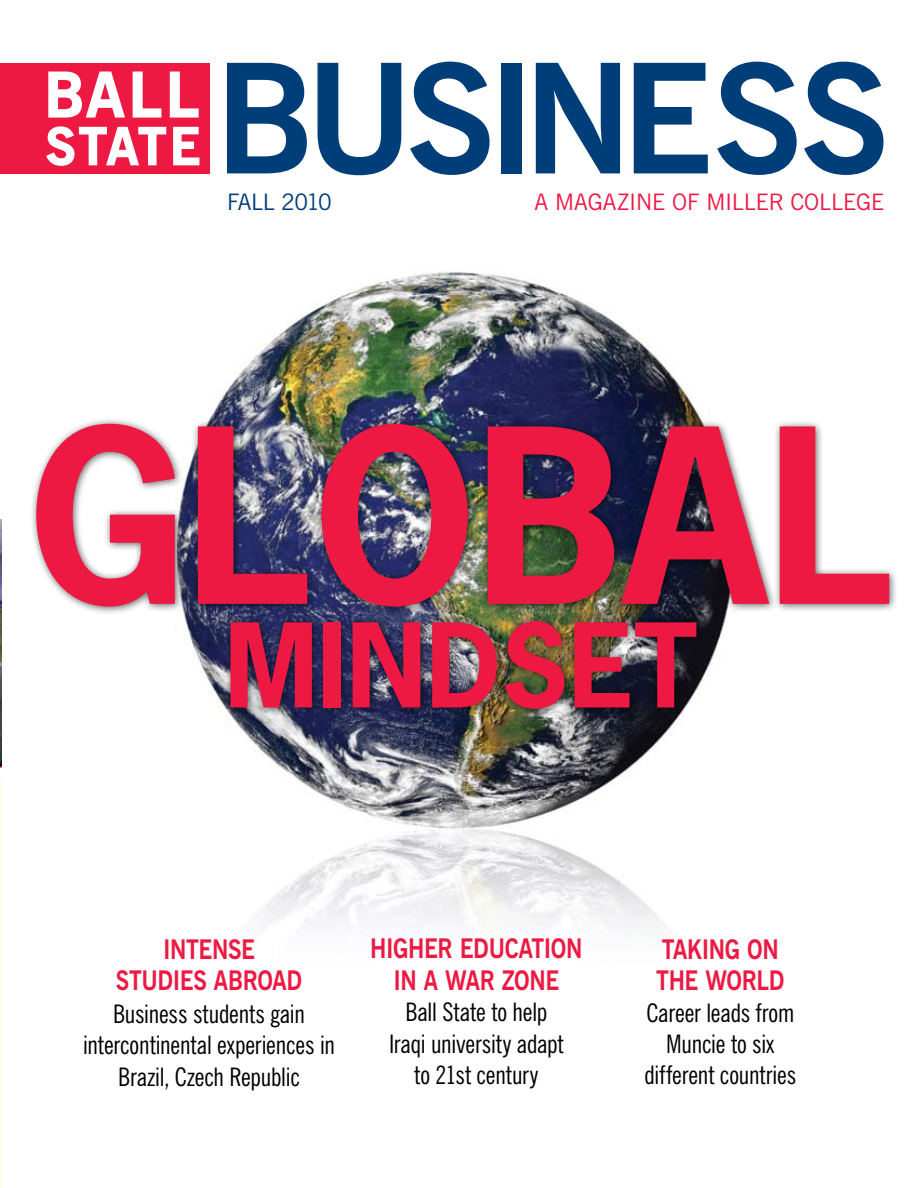
<style>
.page{position:relative;width:918px;height:1188px;background:#fff}
.page>*{position:absolute;margin:0;border:0;box-sizing:border-box;transform-origin:0 0}
.t1{font:700 228px "News Gothic";color:#ed1943}
.t2{font:700 152.1px "News Gothic BT";letter-spacing:-.055em;color:#003e7a}
.t3{font:700 109.35px "News Gothic";color:#ed1943}
.t4{font:700 61.2px "News Gothic BT";color:#fff}
.t5{font:700 50.85px "News Gothic BT";letter-spacing:.03em;color:#fff}
.t6{font:700 27px/31.5px "News Gothic BT";letter-spacing:-.015em;color:#ed1943;scale:.85 1}
.t7{font:condensed 25.5px/31.5px "News Gothic BT";letter-spacing:-.01em;color:#000;text-align:center}
.t8{font:22.65px "News Gothic BT";color:#ed1943}
.t9{font:22.65px "News Gothic BT";letter-spacing:-.07em;color:#003e7a}
</style>
<div class="page">
<img style="left:184px;top:270px;width:543px;height:666px">
<div style="left:0;top:63px;width:210px;height:111px;background:#ed1943"></div>
<svg style="left:48px;top:71px;width:77px;height:47px"></svg>
<svg style="left:132px;top:71px;width:30px;height:47px"></svg>
<svg style="left:169px;top:71px;width:30px;height:47px"></svg>
<svg style="left:46px;top:126px;width:154px;height:40px"></svg>
<div style="left:29px;top:417px;width:869px;height:199px;background:#000;opacity:.65"></div>
<div style="left:224px;top:614px;width:481px;height:104px;background:#000;opacity:.65"></div>
<hr style="left:0;top:778px;width:2px;height:410px;background:#fffde8">
<img style="left:0;top:519px;width:2px;height:247px">
<h3 class="t4" style="left:44px;top:58px;width:156px">BALL</h3>
<h3 class="t5" style="left:46px;top:115px;width:156px">STATE</h3>
<h2 class="t2" style="left:215px;top:27px;width:675px">BUSINESS</h2>
<p class="t9" style="left:227px;top:188px;width:24px">FALL</p>
<p class="t9" style="left:281px;top:188px;width:52px">2010</p>
<p class="t8" style="left:535px;top:188px;width:55px">A MAGA</p>
<p class="t8" style="left:617px;top:188px;width:268px">ZIN E OF MILLER COLLEG E</p>
<h1 class="t1" style="left:27px;top:367px;width:869px">GLOBAL</h1>
<h3 class="t3" style="left:225px;top:594px;width:474px">MINDSET</h3>
<p class="t6" style="left:116px;top:933px;width:150px;text-indent:47px">INTENSE<br>STU DIES ABROA</p>
<p class="t6" style="left:287px;top:964px;width:20px">D</p>
<p class="t7" style="left:83px;top:998px;width:254px">Business students gain intercontinental experiences in<br>Brazil, Czech Republic</p>
<p class="t6" style="left:370px;top:933px;width:63px">HIGHER</p>
<p class="t6" style="left:394px;top:933px;width:163px;text-align:right">EDUCATION<br>IN A WAR ZONE</p>
<p class="t7" style="left:389px;top:996px;width:176px">Ball State to help<br>Iraqi university adapt to 21st century</p>
<p class="t6" style="left:656px;top:933px;width:149px">TAKING ON<br>THE WORLD</p>
<p class="t7" style="left:644px;top:996px;width:153px">Career leads from<br>Muncie to six different countries</p>
</div>
